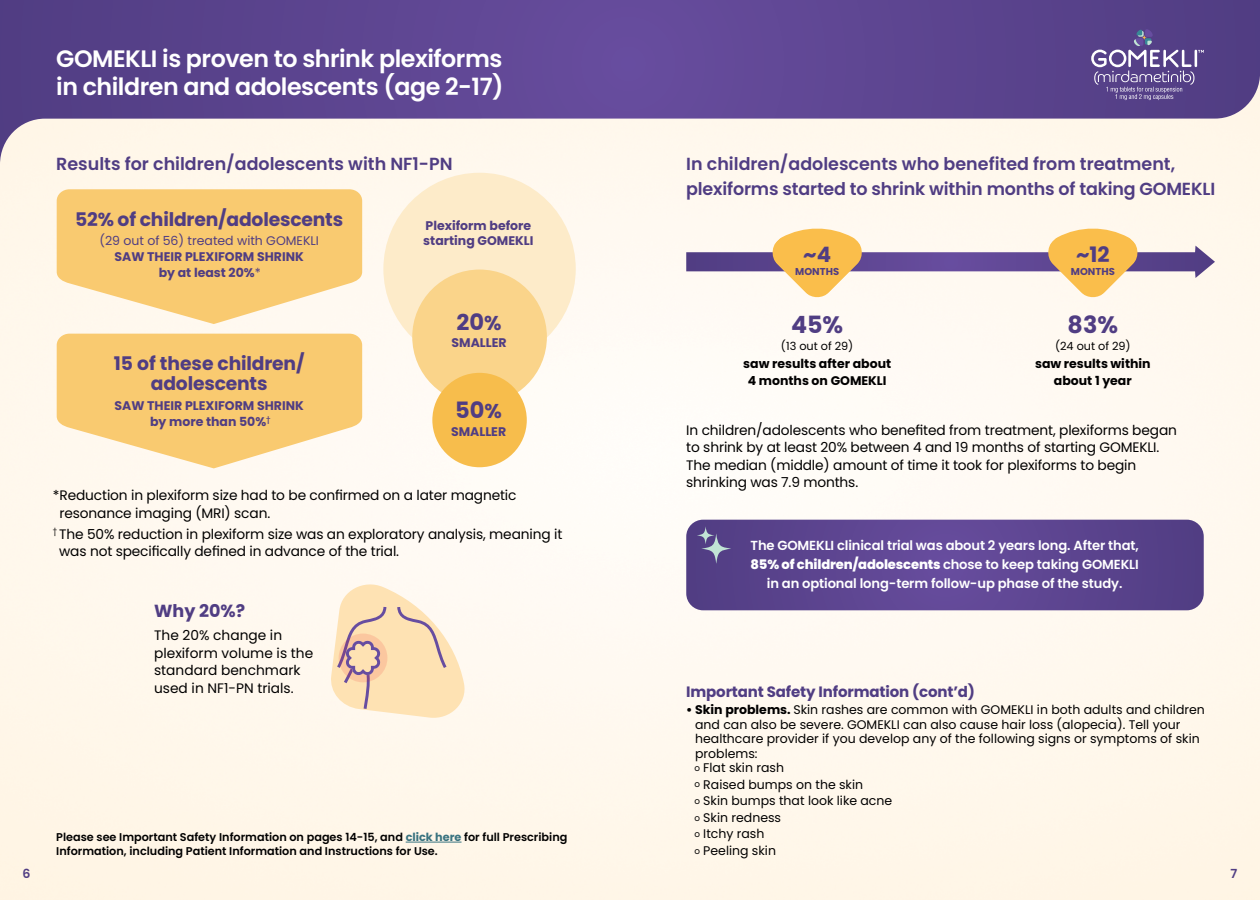
<style>
.page{position:relative;width:1260px;height:900px;background:#fff}
.page>*{position:absolute;margin:0;border:0;box-sizing:border-box;transform-origin:0 0}
.t1{font:600 23.75px/27.5px "Poppins";letter-spacing:-.02em;color:#fff}
.t2{font:700 23.75px "Poppins";color:#503d83}
.t3{font:700 22.5px "Poppins";color:#503d83}
.t4{font:700 21.25px "Poppins";color:#503d83}
.t5{font:700 18.75px/20px "Poppins";letter-spacing:-.01em;color:#503d83;text-align:center}
.t6{font:600 17.5px/25px "Poppins";color:#503d83}
.t7{font:700 17.5px "Poppins";color:#503d83}
.t8{font:700 15px "Poppins";letter-spacing:-.01em;color:#503d83}
.t9{font:13.75px/17.5px "Poppins";letter-spacing:-.01em;color:#000}
.t10{font:600 13.12px/18.8px "Poppins";letter-spacing:-.01em;color:#fff;text-align:center}
.t11{font:12.5px/14.4px "Poppins";color:#000}
.t12{font:700 12.5px/16.2px "Poppins";color:#503d83;text-align:center}
.t13{font:700 12.5px/17.5px "Poppins";color:#000;text-align:center}
.t14{font:12.5px "Poppins";color:#503d83}
.t15{font:600 12.5px "Poppins";color:#503d83}
.t16{font:600 11.25px/13.8px "Poppins";color:#000}
.t17{font:11.25px "Poppins";color:#000}
.t18{font:700 10px "Poppins";color:#503d83}
.s1{font-weight:400}
.s2{font-size:20px}
.s3{font-weight:700;color:#397380}
.s4{font-weight:800}
.s5{font-weight:700}
.s6{font-size:8.75px}
</style>
<div class="page">
<svg style="left:0;top:0;width:630px;height:165px;background:#8875a8"></svg>
<svg style="left:630px;top:0;width:630px;height:119px;background:#5e4691"></svg>
<svg style="left:1091px;top:29px;width:113px;height:71px;background:#6d5c98"></svg>
<svg style="left:329px;top:579px;width:139px;height:141px"></svg>
<hr style="left:406px;top:842px;width:56px;height:1px;background:#397380">
<svg style="left:686px;top:226px;width:529px;height:73px"></svg>
<svg style="left:686px;top:520px;width:518px;height:90px;background:#5c4590"></svg>
<div style="left:383px;top:173px;width:193px;height:192px;background:#fdebc9;border-radius:50%"></div>
<div style="left:412px;top:270px;width:135px;height:134px;background:#fad48a;border-radius:50%"></div>
<div style="left:432px;top:373px;width:95px;height:94px;background:#f7bd4c;border-radius:50%"></div>
<div style="left:57px;top:189px;width:305px;height:94px;background:#f9ca70;border-radius:12px"></div>
<div style="left:57px;top:334px;width:305px;height:94px;background:#f9ca70;border-radius:12px"></div>
<svg style="left:697px;top:526px;width:34px;height:38px"></svg>
<h1 class="t1" style="left:56px;top:45px;width:449px">GOMEKLI is proven to shrink plexiforms in children and adolescents (age 2-17)</h1>
<p class="t6" style="left:56px;top:152px;width:398px">Results for children/adolescents with NF1-PN</p>
<p class="t6" style="left:686px;top:152px;width:530px">In children/adolescents who benefited from treatment, plexiforms started to shrink within months of taking GOMEKLI</p>
<h3 class="t5" style="left:75px;top:209px;width:270px">52% of children/adolescents</h3>
<p class="t14" style="left:99px;top:233px;width:221px">(29 out of 56) treated with GOMEKLI</p>
<p class="t12" style="left:115px;top:249px;width:191px">SAW THEIR PLEXIFORM SHRINK by at least 20%<span class="s1">*</span></p>
<h3 class="t5" style="left:114px;top:354px;width:192px">15 of these children/ adolescents</h3>
<p class="t12" style="left:115px;top:397px;width:191px">SAW THEIR PLEXIFORM SHRINK by more than 50%<sup>†</sup></p>
<p class="t12" style="left:423px;top:219px;width:112px;line-height:15px;text-align:left">Plexiform before starting GOMEKLI</p>
<h2 class="t3" style="left:457px;top:309px;width:47px">20<span class="s2">%</span></h2>
<p class="t12" style="left:452px;top:335px;width:57px">SMALLER</p>
<h2 class="t3" style="left:455px;top:397px;width:48px">50<span class="s2">%</span></h2>
<p class="t12" style="left:451px;top:423px;width:57px">SMALLER</p>
<p class="t9" style="left:59px;top:487px;width:459px;text-indent:-7px">*Reduction in plexiform size had to be confirmed on a later magnetic resonance imaging (MRI) scan.</p>
<p class="t9" style="left:59px;top:525px;width:505px;text-indent:-6px"><sup>†</sup> The 50% reduction in plexiform size was an exploratory analysis, meaning it was not specifically defined in advance of the trial.</p>
<p class="t7" style="left:154px;top:601px;width:93px">Why 20%?</p>
<p class="t9" style="left:154px;top:627px;width:161px">The 20% change in plexiform volume is the standard benchmark used in NF1-PN trials.</p>
<p class="t16" style="left:56px;top:830px;width:513px">Please see Important Safety Information on pages 14-15, and <span class="s3">click here</span> for full Prescribing<br>Information, including Patient Information and Instructions for Use.</p>
<h3 class="t4" style="left:803px;top:242px;width:29px">~4</h3>
<p class="t18" style="left:795px;top:265px;width:45px">MONTHS</p>
<h1 class="t2" style="left:791px;top:311px;width:54px">45%</h1>
<p class="t17" style="left:781px;top:340px;width:74px">(13 out of 29)</p>
<p class="t13" style="left:743px;top:355px;width:149px">saw results after about<br>4 months on GOMEKLI</p>
<h3 class="t4" style="left:1076px;top:242px;width:35px">~12</h3>
<p class="t18" style="left:1071px;top:265px;width:45px">MONTHS</p>
<h1 class="t2" style="left:1068px;top:311px;width:52px">83%</h1>
<p class="t17" style="left:1055px;top:340px;width:77px">(24 out of 29)</p>
<p class="t13" style="left:1035px;top:355px;width:117px">saw results within about 1 year</p>
<p class="t9" style="left:686px;top:421px;width:492px">In children/adolescents who benefited from treatment, plexiforms began to shrink by at least 20% between 4 and 19 months of starting GOMEKLI.<br>The median (middle) amount of time it took for plexiforms to begin shrinking was 7.9 months.</p>
<p class="t10" style="left:751px;top:536px;width:390px">The GOMEKLI clinical trial was about 2 years long. After that,<br><span class="s4">85% of children/adolescents</span> chose to keep taking GOMEKLI in an optional long-term follow-up phase of the study.</p>
<p class="t8" style="left:686px;top:683px;width:290px">Important Safety Information (cont’d)</p>
<p class="t11" style="left:694px;top:703px;width:512px;text-indent:-8px"><span class="s5">• Skin problems.</span> Skin rashes are common with GOMEKLI in both adults and children and can also be severe. GOMEKLI can also cause hair loss (alopecia). Tell your healthcare provider if you develop any of the following signs or symptoms of skin problems:<br><span class="s6">o</span> Flat skin rash</p>
<p class="t11" style="left:694px;top:776px;width:199px;line-height:16.6px"><span class="s6">o</span> Raised bumps on the skin<br><span class="s6">o</span> Skin bumps that look like acne <span class="s6">o</span> Skin redness<br><span class="s6">o</span> Itchy rash<br><span class="s6">o</span> Peeling skin</p>
<p class="t15" style="left:22px;top:866px;width:9px">6</p>
<p class="t15" style="left:1231px;top:866px;width:8px">7</p>
</div>
